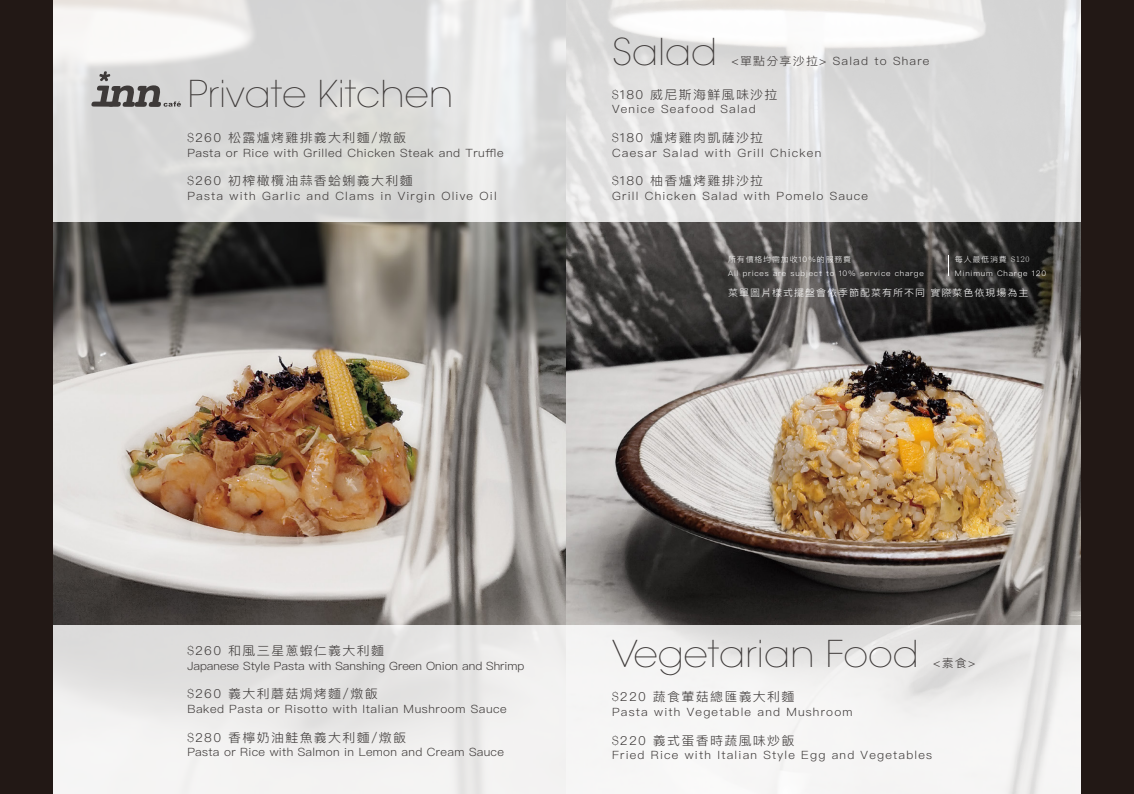
<style>
.page{position:relative;width:1134px;height:794px;background:#221815}
.page>*{position:absolute;margin:0;border:0;box-sizing:border-box;transform-origin:0 0}
.t1{font:200 36.7px "Avant Garde";color:#3e3a39;scale:1.05 1}
.t2{font:300 12.4px "Ping Fang TC";letter-spacing:.1em;color:#3e3a39;scale:1.05 1}
.t3{font:300 11.4px "Ping Fang TC";letter-spacing:.1em;color:#3e3a39;scale:1.05 1}
.t4{font:300 11.4px "Ping Fang TC";letter-spacing:.05em;color:#3e3a39;scale:1.05 1}
.t5{font:300 11.4px "Ping Fang TC";color:#3e3a39;scale:1.05 1}
.t6{font:300 11.4px "Ping Fang TC";letter-spacing:.025em;color:#3e3a39;scale:1.05 1}
.t7{font:300 9.5px "Ping Fang TC";letter-spacing:.1em;color:#fff;scale:1.05 1}
.t8{font:300 7.6px/14.4px "Ping Fang TC";letter-spacing:.1em;color:#fff;scale:1.05 1}
.s1{font-family:"Adobe Ming Std"}
</style>
<div class="page">
<img style="left:54px;top:222px;width:1026px;height:403px">
<svg style="left:54px;top:0;width:513px;height:222px;background:#dedede"></svg>
<div style="left:54px;top:625px;width:513px;height:169px;background:linear-gradient(to right,#e8e8e7,#edeceb)"></div>
<svg style="left:91px;top:70px;width:90px;height:37px;background:#a7a6a5"></svg>
<svg style="left:567px;top:0;width:513px;height:222px;background:#e1e1e0"></svg>
<svg style="left:567px;top:625px;width:513px;height:169px;background:#f0f0ef"></svg>
<svg style="left:948px;top:255px;width:1px;height:21px"></svg>
<h1 class="t1" style="left:188px;top:72px;width:255px">Private Kitchen</h1>
<p class="t2" style="left:187px;top:130px;width:210px"><span class="s1">$</span>260 松露爐烤雞排義大利麵/燉飯</p>
<p class="t4" style="left:187px;top:145px;width:303px">Pasta or Rice with Grilled Chicken Steak and Truffle</p>
<p class="t2" style="left:187px;top:173px;width:216px"><span class="s1">$</span>260 初榨橄欖油蒜香蛤蜊義大利麵</p>
<p class="t3" style="left:187px;top:189px;width:296px">Pasta with Garlic and Clams in Virgin Olive Oil</p>
<h1 class="t1" style="left:612px;top:30px;width:102px">Salad</h1>
<p class="t3" style="left:731px;top:54px;width:190px">&lt;單點分享沙拉&gt; Salad to Share</p>
<p class="t2" style="left:612px;top:87px;width:159px"><span class="s1">$</span>180 威尼斯海鮮風味沙拉</p>
<p class="t3" style="left:612px;top:102px;width:138px">Venice Seafood Salad</p>
<p class="t2" style="left:612px;top:130px;width:146px"><span class="s1">$</span>180 爐烤雞肉凱薩沙拉</p>
<p class="t3" style="left:612px;top:145px;width:201px">Caesar Salad with Grill Chicken</p>
<p class="t2" style="left:612px;top:173px;width:146px"><span class="s1">$</span>180 柚香爐烤雞排沙拉</p>
<p class="t3" style="left:612px;top:189px;width:245px">Grill Chicken Salad with Pomelo Sauce</p>
<p class="t8" style="left:728px;top:252px;width:188px">所有價格均需加收10％的服務費<br>All prices are subject to 10% service charge</p>
<p class="t8" style="left:955px;top:252px;width:88px">每人最低消費 <span class="s1">$120<br></span>Minimum Charge 120</p>
<p class="t7" style="left:728px;top:287px;width:288px">菜單圖片樣式擺盤會依季節配菜有所不同 實際菜色依現場為主</p>
<p class="t2" style="left:187px;top:643px;width:189px"><span class="s1">$</span>260 和風三星蔥蝦仁義大利麵</p>
<p class="t5" style="left:187px;top:658px;width:323px">Japanese Style Pasta with Sanshing Green Onion and Shrimp</p>
<p class="t2" style="left:187px;top:686px;width:183px"><span class="s1">$</span>260 義大利蘑菇焗烤麵/燉飯</p>
<p class="t4" style="left:187px;top:701px;width:306px">Baked Pasta or Risotto with Italian Mushroom Sauce</p>
<p class="t2" style="left:187px;top:729px;width:210px"><span class="s1">$</span>280 香檸奶油鮭魚義大利麵/燉飯</p>
<p class="t6" style="left:187px;top:745px;width:303px">Pasta or Rice with Salmon in Lemon and Cream Sauce</p>
<h1 class="t1" style="left:612px;top:632px;width:294px">Vegetarian Food</h1>
<p class="t3" style="left:933px;top:656px;width:42px">&lt;素食&gt;</p>
<p class="t2" style="left:612px;top:689px;width:175px"><span class="s1">$</span>220 蔬食葷菇總匯義大利麵</p>
<p class="t3" style="left:612px;top:704px;width:231px">Pasta with Vegetable and Mushroom</p>
<p class="t2" style="left:612px;top:732px;width:175px"><span class="s1">$</span>220 義式蛋香時蔬風味炒飯</p>
<p class="t3" style="left:612px;top:748px;width:306px">Fried Rice with Italian Style Egg and Vegetables</p>
</div>
